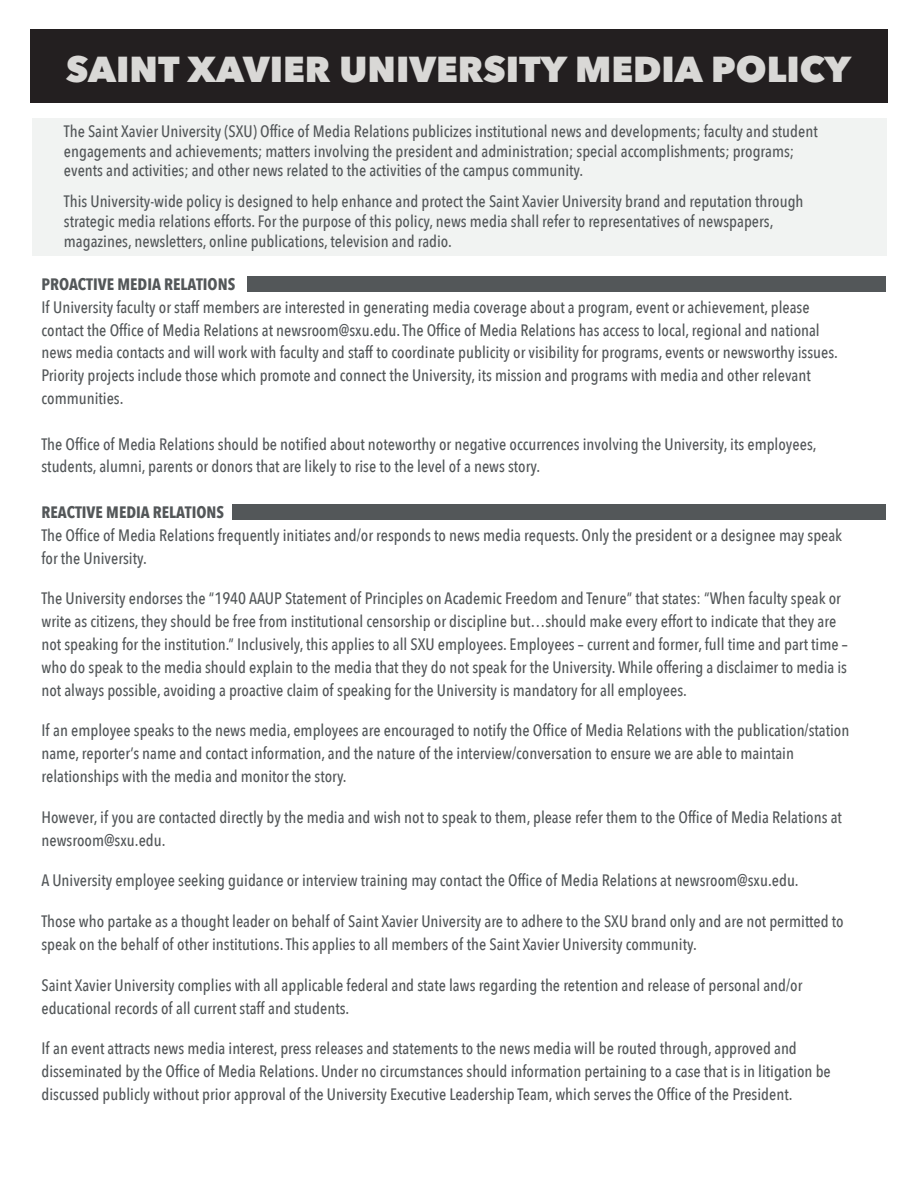
<style>
.page{position:relative;width:918px;height:1188px;background:#fff}
.page>*{position:absolute;margin:0;border:0;box-sizing:border-box;transform-origin:0 0}
.t1{font:800 36px "Avenir Next";color:#d9d8d6}
.t2{font:500 16.5px/22.8px "Avenir Next Condensed";color:#535759}
.t3{font:700 16.5px "Avenir Next Condensed";color:#535759}
</style>
<div class="page">
<div style="left:30px;top:30px;width:858px;height:73px;background:#231f20"></div>
<div style="left:32px;top:118px;width:855px;height:137px;background:#f1f3f2"></div>
<div style="left:248px;top:277px;width:638px;height:15px;background:#535759"></div>
<div style="left:232px;top:504px;width:654px;height:16px;background:#535759"></div>
<h1 class="t1" style="left:66px;top:47px;width:787px">SAINT XAVIER UNIVERSITY MEDIA POLICY</h1>
<p class="t2" style="left:64px;top:121px;width:755px;line-height:19.8px">The Saint Xavier University (SXU) Office of Media Relations publicizes institutional news and developments; faculty and student engagements and achievements; matters involving the president and administration; special accomplishments; programs; events and activities; and other news related to the activities of the campus community.</p>
<p class="t2" style="left:64px;top:191px;width:741px;line-height:19.8px">This University-wide policy is designed to help enhance and protect the Saint Xavier University brand and reputation through strategic media relations efforts. For the purpose of this policy, news media shall refer to representatives of newspapers, magazines, newsletters, online publications, television and radio.</p>
<p class="t3" style="left:41px;top:274px;width:195px">PROACTIVE MEDIA RELATIONS</p>
<p class="t2" style="left:41px;top:296px;width:798px">If University faculty or staff members are interested in generating media coverage about a program, event or achievement, please contact the Office of Media Relations at newsroom@sxu.edu. The Office of Media Relations has access to local, regional and national news media contacts and will work with faculty and staff to coordinate publicity or visibility for programs, events or newsworthy issues.<br>Priority projects include those which promote and connect the University, its mission and programs with media and other relevant communities.</p>
<p class="t2" style="left:41px;top:432px;width:777px">The Office of Media Relations should be notified about noteworthy or negative occurrences involving the University, its employees, students, alumni, parents or donors that are likely to rise to the level of a news story.</p>
<p class="t3" style="left:41px;top:502px;width:184px">REACTIVE MEDIA RELATIONS</p>
<p class="t2" style="left:41px;top:524px;width:802px">The Office of Media Relations frequently initiates and/or responds to news media requests. Only the president or a designee may speak for the University.</p>
<p class="t2" style="left:41px;top:587px;width:808px">The University endorses the “1940 AAUP Statement of Principles on Academic Freedom and Tenure” that states: “When faculty speak or write as citizens, they should be free from institutional censorship or discipline but…should make every effort to indicate that they are not speaking for the institution.” Inclusively, this applies to all SXU employees. Employees – current and former, full time and part time – who do speak to the media should explain to the media that they do not speak for the University. While offering a disclaimer to media is not always possible, avoiding a proactive claim of speaking for the University is mandatory for all employees.</p>
<p class="t2" style="left:41px;top:719px;width:809px">If an employee speaks to the news media, employees are encouraged to notify the Office of Media Relations with the publication/station name, reporter’s name and contact information, and the nature of the interview/conversation to ensure we are able to maintain relationships with the media and monitor the story.</p>
<p class="t2" style="left:41px;top:806px;width:802px">However, if you are contacted directly by the media and wish not to speak to them, please refer them to the Office of Media Relations at newsroom@sxu.edu.</p>
<p class="t2" style="left:41px;top:869px;width:759px">A University employee seeking guidance or interview training may contact the Office of Media Relations at newsroom@sxu.edu.</p>
<p class="t2" style="left:41px;top:910px;width:804px">Those who partake as a thought leader on behalf of Saint Xavier University are to adhere to the SXU brand only and are not permitted to speak on the behalf of other institutions. This applies to all members of the Saint Xavier University community.</p>
<p class="t2" style="left:41px;top:974px;width:763px">Saint Xavier University complies with all applicable federal and state laws regarding the retention and release of personal and/or educational records of all current staff and students.</p>
<p class="t2" style="left:41px;top:1037px;width:791px">If an event attracts news media interest, press releases and statements to the news media will be routed through, approved and disseminated by the Office of Media Relations. Under no circumstances should information pertaining to a case that is in litigation be discussed publicly without prior approval of the University Executive Leadership Team, which serves the Office of the President.</p>
</div>
